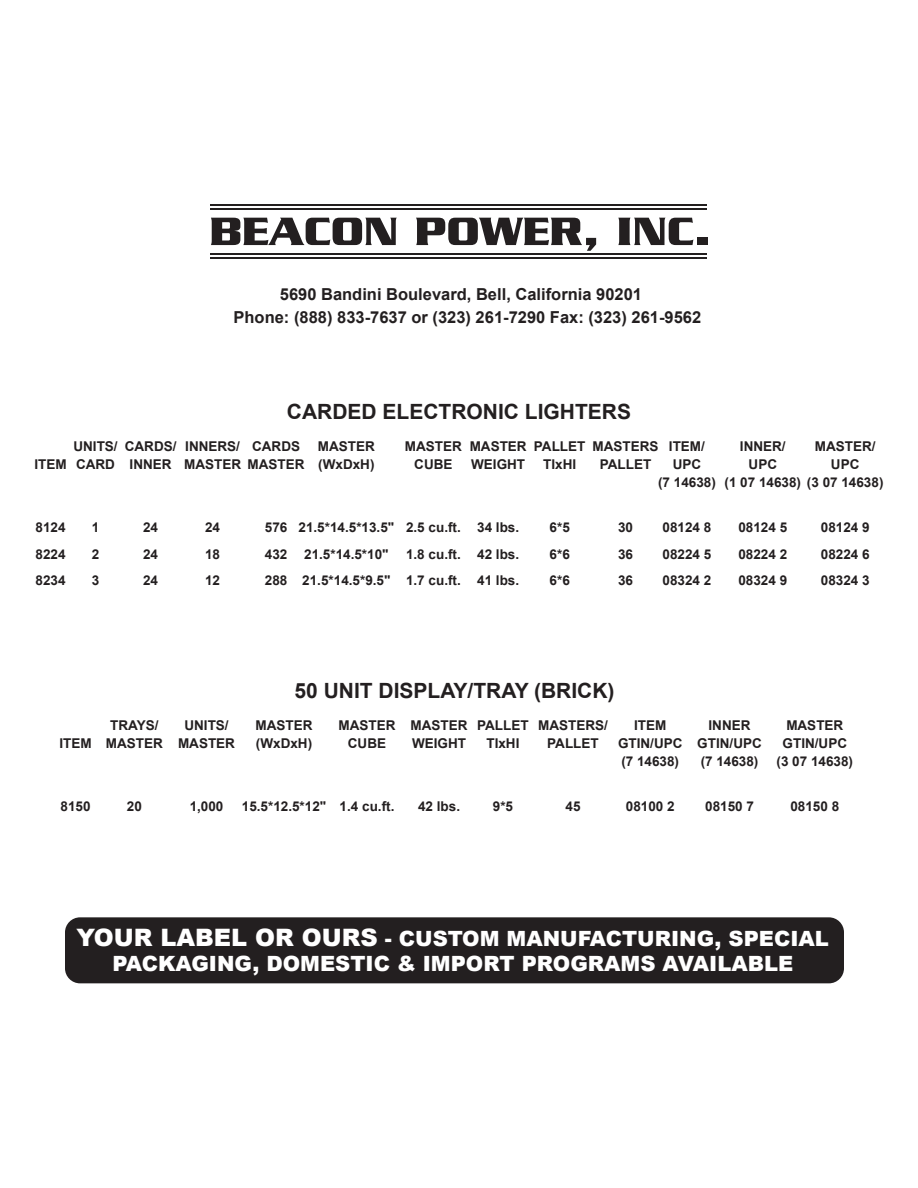
<style>
.page{position:relative;width:918px;height:1188px;background:#fff}
.page>*{position:absolute;margin:0;border:0;box-sizing:border-box;transform-origin:0 0}
.t1{font:900 21px/25.5px "Arial";color:#fff;text-align:center}
.t2{font:700 21px "Arial";color:#231f20}
.t3{font:700 16.5px "Arial";color:#231f20}
.t4{font:700 13.5px/26.7px "Arial";color:#231f20;text-align:center}
.s1{font-size:24px}
</style>
<div class="page">
<div style="left:65px;top:917px;width:779px;height:66px;background:#231f20;border-radius:15px"></div>
<svg style="left:211px;top:218px;width:186px;height:27px"></svg>
<svg style="left:416px;top:218px;width:180px;height:33px"></svg>
<svg style="left:618px;top:218px;width:75px;height:27px"></svg>
<div style="left:697px;top:238px;width:10px;height:7px;background:#231f20"></div>
<hr style="left:211px;top:205px;width:496px;height:1px;background:#231f20">
<hr style="left:211px;top:209px;width:496px;height:1px;background:#231f20">
<hr style="left:211px;top:257px;width:496px;height:1px;background:#231f20">
<hr style="left:211px;top:253px;width:496px;height:1px;background:#231f20">
<p class="t3" style="left:280px;top:284px;width:364px">5690 Bandini Boulevard, Bell, California 90201</p>
<p class="t3" style="left:234px;top:306px;width:469px">Phone: (888) 833-7637 or (323) 261-7290 Fax: (323) 261-9562</p>
<h1 class="t2" style="left:287px;top:398px;width:346px">CARDED ELECTRONIC LIGHTERS</h1>
<p class="t4" style="left:34px;top:452px;width:34px">ITEM</p>
<p class="t4" style="left:73px;top:438px;width:46px;line-height:18px;text-align:left">UNITS/<br>CARD</p>
<p class="t4" style="left:125px;top:438px;width:53px;line-height:18px">CARDS/<br>INNER</p>
<p class="t4" style="left:184px;top:438px;width:58px;line-height:18px;text-align:left">INNERS/<br>MASTER</p>
<p class="t4" style="left:248px;top:438px;width:58px;line-height:18px">CARDS<br>MASTER</p>
<p class="t4" style="left:318px;top:438px;width:58px;line-height:18px;text-align:left">MASTER (WxDxH)</p>
<p class="t4" style="left:36px;top:514px;width:32px;text-align:justify">8124<br>8224<br>8234</p>
<p class="t4" style="left:92px;top:514px;width:9px;text-align:justify">1<br>2<br>3</p>
<p class="t4" style="left:143px;top:514px;width:17px;text-align:justify">24<br>24<br>24</p>
<p class="t4" style="left:205px;top:514px;width:17px;text-align:justify">24<br>18<br>12</p>
<p class="t4" style="left:265px;top:514px;width:24px;text-align:justify">576<br>432<br>288</p>
<p class="t4" style="left:299px;top:514px;width:97px;text-align:left">21.5*14.5*13.5"<br>21.5*14.5*10"<br>21.5*14.5*9.5"</p>
<p class="t4" style="left:405px;top:438px;width:58px;line-height:18px">MASTER<br>CUBE</p>
<p class="t4" style="left:406px;top:514px;width:56px;text-align:justify">2.5 cu.ft.<br>1.8 cu.ft.<br>1.7 cu.ft.</p>
<p class="t4" style="left:470px;top:438px;width:58px;line-height:18px;text-align:left">MASTER<br>WEIGHT</p>
<p class="t4" style="left:477px;top:514px;width:44px;text-align:justify">34 lbs.<br>42 lbs.<br>41 lbs.</p>
<p class="t4" style="left:534px;top:438px;width:53px;line-height:18px">PALLET<br>TIxHI</p>
<p class="t4" style="left:550px;top:514px;width:22px;text-align:justify">6*5<br>6*6<br>6*6</p>
<p class="t4" style="left:593px;top:438px;width:68px;line-height:18px">MASTERS<br>PALLET</p>
<p class="t4" style="left:658px;top:438px;width:59px;line-height:18px">ITEM/<br>UPC<br>(7 14638)</p>
<p class="t4" style="left:663px;top:514px;width:50px;text-align:justify">08124 8<br>08224 5<br>08324 2</p>
<p class="t4" style="left:618px;top:514px;width:17px;text-align:justify">30<br>36<br>36</p>
<p class="t4" style="left:740px;top:434px;width:47px">INNER/</p>
<p class="t4" style="left:749px;top:452px;width:30px">UPC</p>
<p class="t4" style="left:725px;top:470px;width:160px">(1 07 14638) (3 07 14638)</p>
<p class="t4" style="left:738px;top:514px;width:50px;text-align:justify">08124 5<br>08224 2<br>08324 9</p>
<p class="t4" style="left:815px;top:438px;width:62px;line-height:18px">MASTER/<br>UPC</p>
<p class="t4" style="left:821px;top:514px;width:50px;text-align:justify">08124 9<br>08224 6<br>08324 3</p>
<h1 class="t2" style="left:294px;top:677px;width:322px">50 UNIT DISPLAY/TRAY (BRICK)</h1>
<p class="t4" style="left:59px;top:731px;width:34px">ITEM</p>
<p class="t4" style="left:106px;top:717px;width:58px;line-height:18px">TRAYS/<br>MASTER</p>
<p class="t4" style="left:61px;top:793px;width:32px">8150</p>
<p class="t4" style="left:127px;top:793px;width:17px">20</p>
<p class="t4" style="left:178px;top:717px;width:58px;line-height:18px">UNITS/<br>MASTER</p>
<p class="t4" style="left:256px;top:717px;width:58px;line-height:18px;text-align:left">MASTER (WxDxH)</p>
<p class="t4" style="left:339px;top:717px;width:58px;line-height:18px">MASTER<br>CUBE</p>
<p class="t4" style="left:190px;top:793px;width:35px">1,000</p>
<p class="t4" style="left:242px;top:793px;width:86px">15.5*12.5*12"</p>
<p class="t4" style="left:340px;top:793px;width:56px">1.4 cu.ft.</p>
<p class="t4" style="left:411px;top:717px;width:58px;line-height:18px;text-align:left">MASTER<br>WEIGHT</p>
<p class="t4" style="left:477px;top:717px;width:53px;line-height:18px">PALLET<br>TIxHI</p>
<p class="t4" style="left:538px;top:717px;width:71px;line-height:18px">MASTERS/<br>PALLET</p>
<p class="t4" style="left:418px;top:793px;width:44px">42 lbs.</p>
<p class="t4" style="left:493px;top:793px;width:22px">9*5</p>
<p class="t4" style="left:566px;top:793px;width:17px">45</p>
<p class="t4" style="left:618px;top:717px;width:66px;line-height:18px">ITEM<br>GTIN/UPC (7 14638)</p>
<p class="t4" style="left:626px;top:793px;width:50px">08100 2</p>
<p class="t4" style="left:697px;top:717px;width:66px;line-height:18px">INNER<br>GTIN/UPC (7 14638)</p>
<p class="t4" style="left:705px;top:793px;width:50px">08150 7</p>
<p class="t4" style="left:777px;top:717px;width:78px;line-height:18px">MASTER<br>GTIN/UPC (3 07 14638)</p>
<p class="t4" style="left:790px;top:793px;width:50px">08150 8</p>
<h1 class="t1" style="left:77px;top:925px;width:754px"><span class="s1">YOUR LABEL OR OURS</span> - CUSTOM MANUFACTURING, SPECIAL<br>PACKAGING, DOMESTIC &amp; IMPORT PROGRAMS AVAILABLE</h1>
</div>
